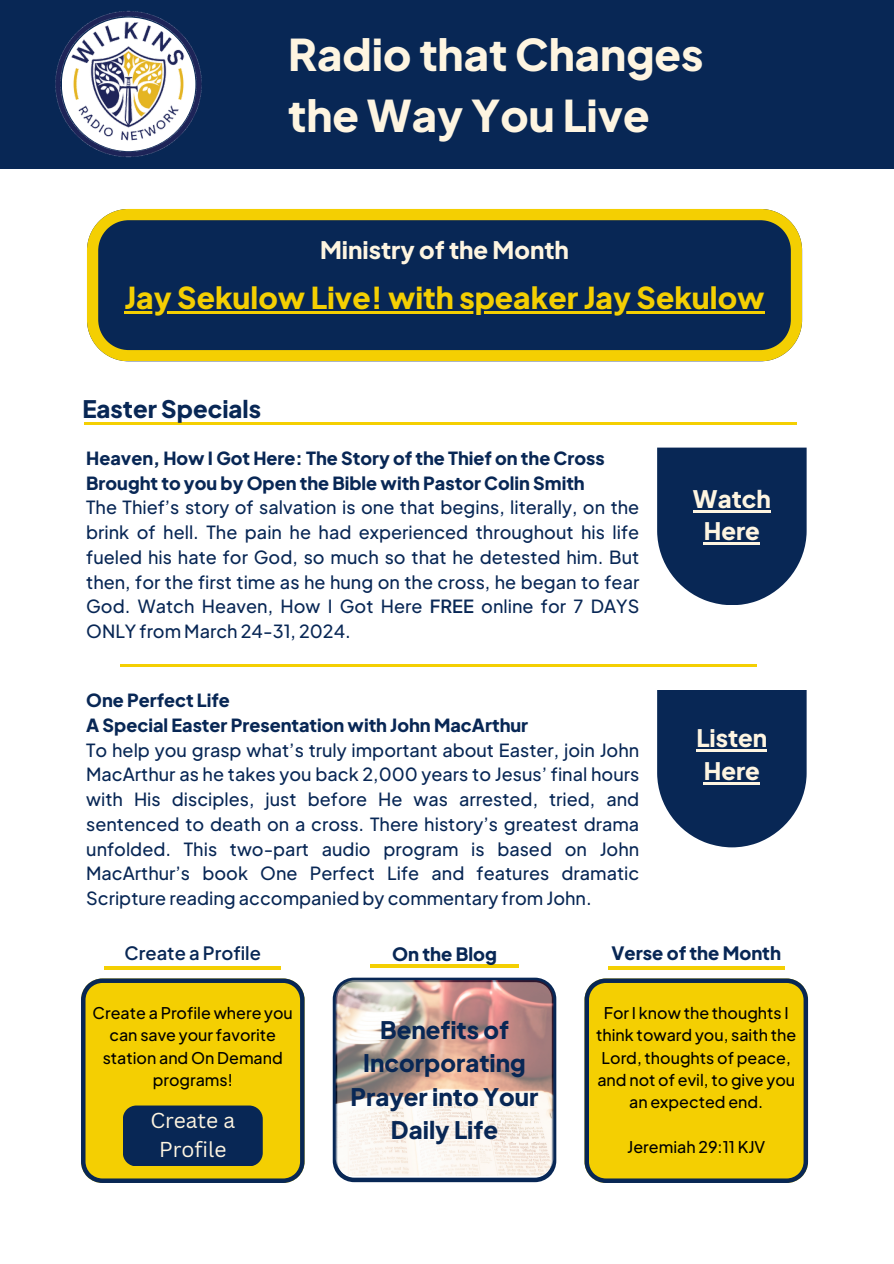
<style>
.page{position:relative;width:894px;height:1264px;background:#fff}
.page>*{position:absolute;margin:0;border:0;box-sizing:border-box;transform-origin:0 0}
.t1{font:800 43.5px/60.8px "Plus Jakarta Sans";color:#fef5e1}
.t2{font:800 30px "Plus Jakarta Sans";color:#f4cf02}
.t3{font:800 24px/33.5px "Plus Jakarta Sans";color:#082755;text-align:center}
.t4{font:800 24px/32.7px "Plus Jakarta Sans";color:#fef5e1;text-align:center}
.t5{font:21px/29.2px "Canva Sans";color:#fef5e1;text-align:center}
.t6{font:800 18.3px "Plus Jakarta Sans";color:#082755}
.t7{font:600 18.3px "Plus Jakarta Sans";color:#082755}
.t8{font:500 18px/24.8px "Plus Jakarta Sans";color:#082755}
.t9{font:500 16.05px/22.4px "Plus Jakarta Sans";color:#000;text-align:center}
.s1{font-weight:800}
.s2{font-weight:600}
</style>
<div class="page">
<div style="left:0;top:0;width:893px;height:169px;background:#082755"></div>
<img style="left:55px;top:10px;width:147px;height:148px">
<hr style="left:84px;top:422px;width:712px;height:2px;background:#f4cf02">
<svg style="left:657px;top:690px;width:149px;height:157px;background:#223d66"></svg>
<hr style="left:696px;top:749px;width:71px;height:2px;background:#fef5e1">
<hr style="left:703px;top:782px;width:56px;height:2px;background:#fef5e1">
<svg style="left:657px;top:447px;width:149px;height:158px;background:#223e67"></svg>
<hr style="left:692px;top:510px;width:78px;height:2px;background:#fef5e1">
<hr style="left:703px;top:542px;width:56px;height:3px;background:#fef5e1">
<hr style="left:121px;top:664px;width:635px;height:3px;background:#f4cf02">
<svg style="left:87px;top:209px;width:714px;height:152px;background:#344648"></svg>
<hr style="left:124px;top:311px;width:640px;height:2px;background:#f4cf02">
<hr style="left:370px;top:964px;width:148px;height:3px;background:#f4cf02">
<svg style="left:332px;top:977px;width:224px;height:205px"></svg>
<img style="left:335px;top:980px;width:218px;height:195px;border-radius:19px">
<svg style="left:584px;top:978px;width:223px;height:204px;background:#e3c30a"></svg>
<hr style="left:607px;top:966px;width:177px;height:3px;background:#f4cf02">
<svg style="left:81px;top:978px;width:223px;height:204px;background:#dec00c"></svg>
<hr style="left:104px;top:966px;width:177px;height:3px;background:#f4cf02">
<div style="left:123px;top:1105px;width:140px;height:61px;background:#082755"></div>
<h3 class="t1" style="left:288px;top:23px;width:417px">Radio that Changes the Way You Live</h3>
<h5 class="t4" style="left:320px;top:233px;width:250px">Ministry of the Month</h5>
<h3 class="t2" style="left:124px;top:278px;width:641px">Jay Sekulow Live! with speaker Jay Sekulow</h3>
<h1 class="t3" style="left:82px;top:391px;width:180px">Easter Specials</h1>
<h3 class="t8" style="left:86px;top:445px;width:554px"><span class="s1">Heaven, How I Got Here: The Story of the Thief on the Cross Brought to you by Open the Bible with Pastor Colin Smith<br></span>The Thief’s story of salvation is one that begins, literally, on the brink of hell. The pain he had experienced throughout his life fueled his hate for God, so much so that he detested him. But then, for the first time as he hung on the cross, he began to fear God. Watch Heaven, How I Got Here <span class="s2">FREE</span> online for 7 DAYS ONLY from March 24-31, 2024.</h3>
<h2 class="t8" style="left:86px;top:687px;width:554px"><span class="s1">One Perfect Life<br>A Special Easter Presentation with John MacArthur<br></span>To help you grasp what’s truly important about Easter, join John MacArthur as he takes you back 2,000 years to Jesus’ final hours with His disciples, just before He was arrested, tried, and sentenced to death on a cross. There history’s greatest drama unfolded. This two-part audio program is based on John MacArthur’s book One Perfect Life and features dramatic Scripture reading accompanied by commentary from John.</h2>
<h5 class="t4" style="left:692px;top:481px;width:79px">Watch<br>Here</h5>
<h3 class="t4" style="left:696px;top:721px;width:72px">Listen<br>Here</h3>
<p class="t7" style="left:125px;top:940px;width:138px">Create a Profile</p>
<h5 class="t9" style="left:93px;top:1001px;width:202px">Create a Profile where you can save your favorite station and On Demand programs!</h5>
<p class="t5" style="left:150px;top:1105px;width:86px">Create a<br>Profile</p>
<h5 class="t6" style="left:392px;top:941px;width:106px">On the Blog</h5>
<p class="t3" style="left:350px;top:1012px;width:189px">Benefits of<br>Incorporating<br>Prayer into Your<br>Daily Life</p>
<h3 class="t6" style="left:611px;top:940px;width:171px">Verse of the Month</h3>
<h4 class="t9" style="left:596px;top:1001px;width:201px">For I know the thoughts I think toward you, saith the<br>Lord, thoughts of peace, and not of evil, to give you an expected end.</h4>
<h5 class="t9" style="left:627px;top:1135px;width:139px">Jeremiah 29:11 KJV</h5>
</div>
